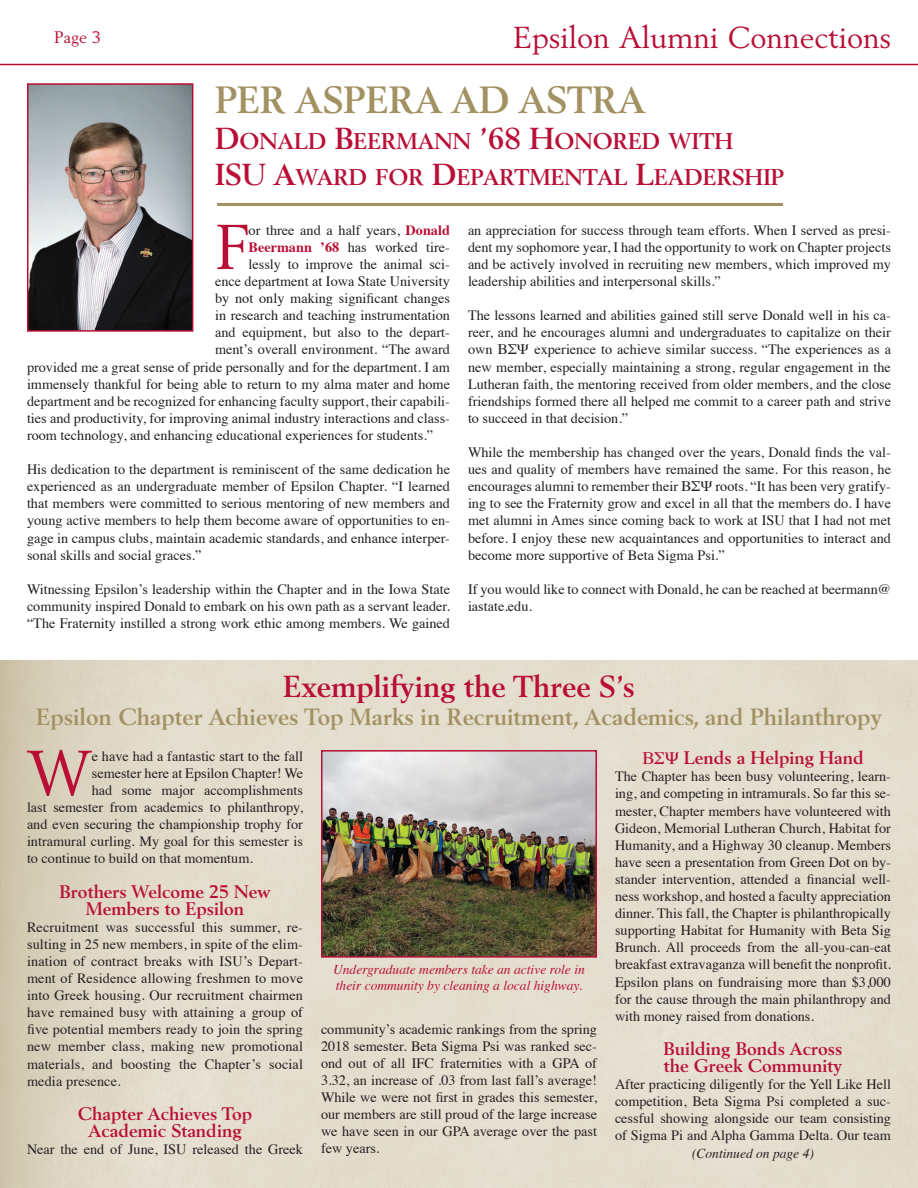
<style>
.page{position:relative;width:918px;height:1188px;background:#fff}
.page>*{position:absolute;margin:0;border:0;box-sizing:border-box;transform-origin:0 0}
.t1{font:62.55px "Berling LT Std";color:#b90f36}
.t2{font:700 37.5px "Berling LT Std";color:#a29161}
.t3{font:30px "Berling LT Std";color:#b90f36}
.t4{font:700 30px "Berling LT Std";color:#b90f36}
.t5{font:700 23.25px "Berling LT Std";color:#a29161}
.t6{font:700 22.5px "Berling LT Std";color:#b90f36}
.t7{font:700 18px "Berling LT Std";color:#b90f36}
.t8{font:16.5px "Berling LT Std";color:#b90f36}
.t9{font:14.25px/17.1px "Times";color:#231f20;text-align:justify}
.t10{font:italic 13.5px/16.2px "Times";color:#b90f36}
.t11{font:italic 13.5px "Times";color:#231f20}
.s1{font-size:30px}
.s2{font-weight:700;color:#b90f36}
</style>
<div class="page">
<img style="left:0;top:661px;width:918px;height:527px">
<hr style="left:0;top:64px;width:918px;height:1px;background:#b90f36">
<img style="left:324px;top:753px;width:270px;height:202px">
<div style="left:321px;top:750px;width:276px;height:208px;border:2px solid #b90f36"></div>
<img style="left:30px;top:86px;width:160px;height:243px">
<div style="left:27px;top:83px;width:166px;height:249px;border:2px solid #b90f36"></div>
<hr style="left:217px;top:203px;width:566px;height:3px;background:#a29161">
<svg style="left:642px;top:752px;width:37px;height:12px"></svg>
<p class="t8" style="left:54px;top:27px;width:49px">Page 3</p>
<p class="t3" style="left:513px;top:19px;width:379px">Epsilon Alumni Connections</p>
<p class="t2" style="left:215px;top:78px;width:432px">PER ASPERA AD ASTRA</p>
<p class="t6" style="left:215px;top:128px;width:519px"><span class="s1">D</span>ONALD <span class="s1">B</span>EERMANN <span class="s1">’68 H</span>ONORED WITH</p>
<p class="t6" style="left:215px;top:164px;width:571px"><span class="s1">ISU A</span>WARD FOR <span class="s1">D</span>EPARTMENTAL <span class="s1">L</span>EADERSHIP</p>
<p class="t1" style="left:215px;top:209px;width:35px">F</p>
<p class="t9" style="left:249px;top:220px;width:203px">or three and a half years, <span class="s2">Donald</span></p>
<p class="t9" style="left:468px;top:220px;width:425px">an appreciation for success through team efforts. When I served as presi&shy;dent my sophomore year, I had the opportunity to work on Chapter projects and be actively involved in recruiting new members, which improved my leadership abilities and interpersonal skills.”</p>
<p class="t9" style="left:468px;top:306px;width:425px">The lessons learned and abilities gained still serve Donald well in his ca&shy;reer, and he encourages alumni and undergraduates to capitalize on their own ΒΣΨ experience to achieve similar success. “The experiences as a new member, especially maintaining a strong, regular engagement in the Lutheran faith, the mentoring received from older members, and the close friendships formed there all helped me commit to a career path and strive to succeed in that decision.”</p>
<p class="t9" style="left:468px;top:443px;width:425px">While the membership has changed over the years, Donald finds the val&shy;ues and quality of members have remained the same. For this reason, he encourages alumni to remember their ΒΣΨ roots. “It has been very gratify&shy;ing to see the Fraternity grow and excel in all that the members do. I have met alumni in Ames since coming back to work at ISU that I had not met before. I enjoy these new acquaintances and opportunities to interact and become more supportive of Beta Sigma Psi.”</p>
<p class="t9" style="left:468px;top:579px;width:425px">If you would like to connect with Donald, he can be reached at beermann@ iastate.edu.</p>
<p class="t9" style="left:249px;top:237px;width:203px"><span class="s2">Beermann ’68</span> has worked tire-</p>
<p class="t9" style="left:249px;top:254px;width:203px">lessly to improve the animal sci-</p>
<p class="t9" style="left:215px;top:272px;width:236px">ence department at Iowa State University</p>
<p class="t9" style="left:215px;top:289px;width:236px">by not only making significant changes</p>
<p class="t9" style="left:215px;top:306px;width:236px">in research and teaching instrumentation</p>
<p class="t9" style="left:215px;top:323px;width:236px">and equipment, but also to the depart-</p>
<p class="t9" style="left:215px;top:340px;width:236px">ment’s overall environment. “The award</p>
<p class="t9" style="left:27px;top:357px;width:424px">provided me a great sense of pride personally and for the department. I am</p>
<p class="t9" style="left:27px;top:374px;width:425px">immensely thankful for being able to return to my alma mater and home</p>
<p class="t9" style="left:27px;top:391px;width:424px">department and be recognized for enhancing faculty support, their capabili-</p>
<p class="t9" style="left:27px;top:408px;width:424px">ties and productivity, for improving animal industry interactions and class-</p>
<p class="t9" style="left:27px;top:425px;width:408px">room technology, and enhancing educational experiences for students.”</p>
<p class="t9" style="left:27px;top:460px;width:425px">His dedication to the department is reminiscent of the same dedication he experienced as an undergraduate member of Epsilon Chapter. “I learned that members were committed to serious mentoring of new members and young active members to help them become aware of opportunities to en&shy;gage in campus clubs, maintain academic standards, and enhance interper&shy;sonal skills and social graces.”</p>
<p class="t9" style="left:27px;top:579px;width:425px">Witnessing Epsilon’s leadership within the Chapter and in the Iowa State community inspired Donald to embark on his own path as a servant leader. “The Fraternity instilled a strong work ethic among members. We gained</p>
<p class="t4" style="left:283px;top:669px;width:353px">Exemplifying the Three S’s</p>
<p class="t5" style="left:36px;top:703px;width:847px">Epsilon Chapter Achieves Top Marks in Recruitment, Academics, and Philanthropy</p>
<p class="t1" style="left:27px;top:735px;width:66px">W</p>
<p class="t9" style="left:92px;top:746px;width:213px">e have had a fantastic start to the fall</p>
<p class="t9" style="left:92px;top:763px;width:213px">semester here at Epsilon Chapter! We</p>
<p class="t9" style="left:92px;top:780px;width:213px">had some major accomplishments</p>
<p class="t9" style="left:27px;top:797px;width:278px">last semester from academics to philanthropy,</p>
<p class="t9" style="left:27px;top:815px;width:278px">and even securing the championship trophy for</p>
<p class="t9" style="left:27px;top:832px;width:278px">intramural curling. My goal for this semester is</p>
<p class="t9" style="left:27px;top:849px;width:228px">to continue to build on that momentum.</p>
<p class="t7" style="left:60px;top:881px;width:212px">Brothers Welcome 25 New</p>
<p class="t7" style="left:86px;top:898px;width:160px">Members to Epsilon</p>
<p class="t9" style="left:27px;top:917px;width:278px">Recruitment was successful this summer, re&shy;sulting in 25 new members, in spite of the elim&shy;ination of contract breaks with ISU’s Depart&shy;ment of Residence allowing freshmen to move into Greek housing. Our recruitment chairmen have remained busy with attaining a group of five potential members ready to join the spring new member class, making new promotional materials, and boosting the Chapter’s social media presence.</p>
<p class="t7" style="left:78px;top:1103px;width:176px">Chapter Achieves Top</p>
<p class="t7" style="left:88px;top:1120px;width:155px">Academic Standing</p>
<p class="t9" style="left:27px;top:1139px;width:278px">Near the end of June, ISU released the Greek</p>
<p class="t10" style="left:333px;top:961px;width:253px">Undergraduate members take an active role in their community by cleaning a local highway.</p>
<p class="t9" style="left:321px;top:1019px;width:278px">community’s academic rankings from the spring 2018 semester. Beta Sigma Psi was ranked sec&shy;ond out of all IFC fraternities with a GPA of 3.32, an increase of .03 from last fall’s average!<br>While we were not first in grades this semester, our members are still proud of the large increase we have seen in our GPA average over the past few years.</p>
<p class="t7" style="left:684px;top:747px;width:181px">Lends a Helping Hand</p>
<p class="t9" style="left:615px;top:767px;width:278px">The Chapter has been busy volunteering, learn&shy;ing, and competing in intramurals. So far this se&shy;mester, Chapter members have volunteered with Gideon, Memorial Lutheran Church, Habitat for Humanity, and a Highway 30 cleanup. Members have seen a presentation from Green Dot on by&shy;stander intervention, attended a financial well&shy;ness workshop, and hosted a faculty appreciation dinner. This fall, the Chapter is philanthropically supporting Habitat for Humanity with Beta Sig Brunch. All proceeds from the all-you-can-eat breakfast extravaganza will benefit the nonprofit.<br>Epsilon plans on fundraising more than $3,000 for the cause through the main philanthropy and with money raised from donations.</p>
<p class="t7" style="left:664px;top:1038px;width:180px">Building Bonds Across</p>
<p class="t7" style="left:664px;top:1055px;width:180px">the Greek Community</p>
<p class="t9" style="left:615px;top:1075px;width:278px">After practicing diligently for the Yell Like Hell competition, Beta Sigma Psi completed a suc&shy;cessful showing alongside our team consisting of Sigma Pi and Alpha Gamma Delta. Our team</p>
<p class="t11" style="left:692px;top:1141px;width:123px">(Continued on page 4)</p>
</div>
